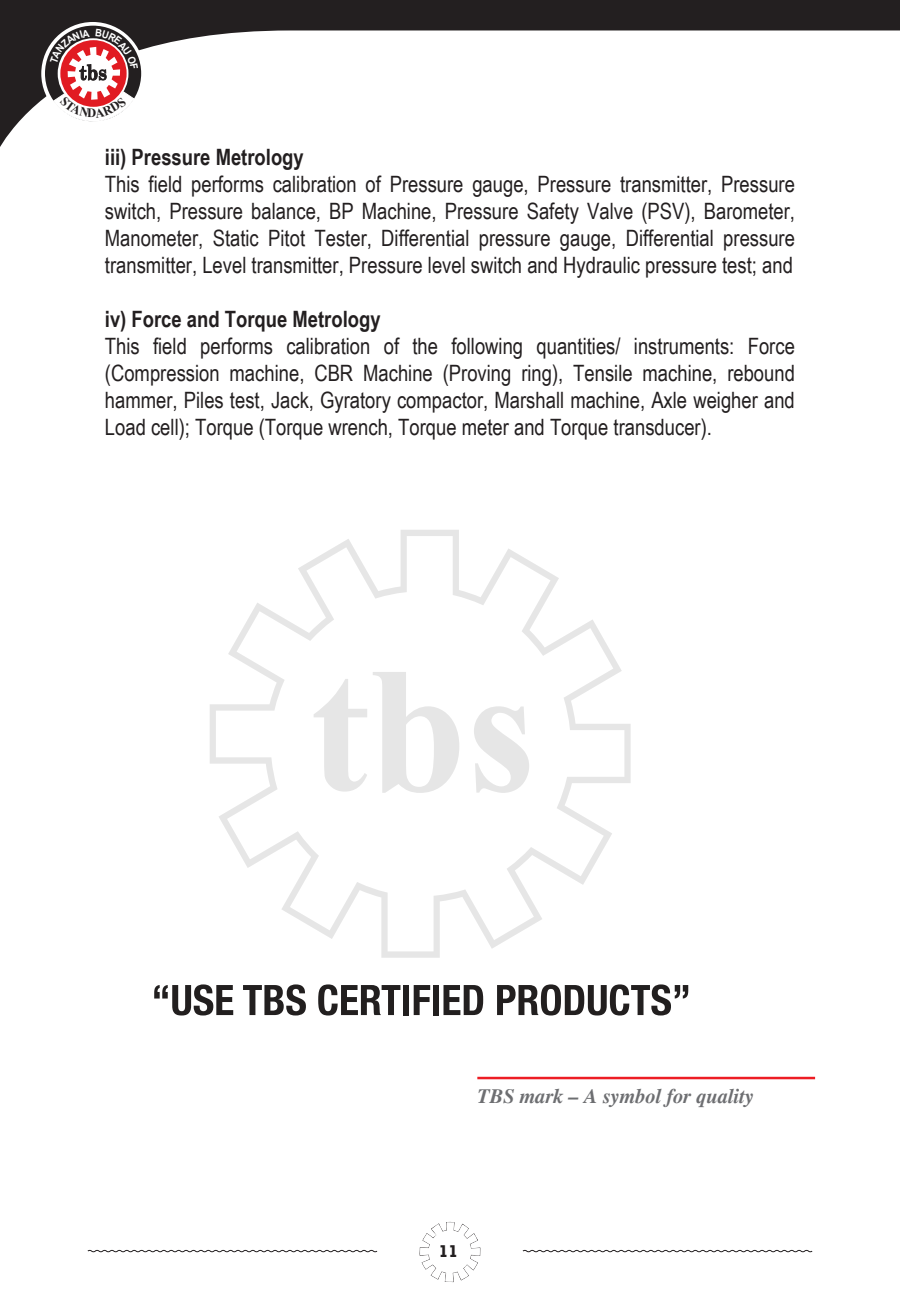
<style>
.page{position:relative;width:900px;height:1312px;background:#fff}
.page>*{position:absolute;margin:0;border:0;box-sizing:border-box;transform-origin:0 0}
.t1{font:22.5px/27px "Arial Narrow";color:#231f20;text-align:justify}
.t2{font:700 22.5px "Arial Narrow";color:#231f20}
.t3{font:italic 700 20.25px "Times";color:#6d6e71}
.t4{font:700 17.5px "Rockwell";color:#231f20}
</style>
<div class="page">
<svg style="left:87px;top:1249px;width:291px;height:3px"></svg>
<svg style="left:522px;top:1249px;width:291px;height:3px"></svg>
<svg style="left:420px;top:1221px;width:60px;height:60px"></svg>
<svg style="left:0;top:0;width:900px;height:147px"></svg>
<div style="left:434px;top:1236px;width:33px;height:30px;background:#fff;border-radius:50%"></div>
<div style="left:41px;top:22px;width:103px;height:103px;background:#fff;border-radius:50%"></div>
<hr style="left:477px;top:1076px;width:338px;height:2px;background:#ed1d24">
<svg style="left:154px;top:984px;width:79px;height:31px"></svg>
<svg style="left:243px;top:984px;width:63px;height:31px"></svg>
<svg style="left:318px;top:984px;width:82px;height:31px"></svg>
<div style="left:403px;top:984px;width:6px;height:30px;background:#221f1f"></div>
<svg style="left:414px;top:985px;width:16px;height:29px"></svg>
<div style="left:433px;top:984px;width:6px;height:30px;background:#221f1f"></div>
<svg style="left:444px;top:985px;width:39px;height:29px"></svg>
<svg style="left:497px;top:984px;width:191px;height:31px"></svg>
<svg style="left:210px;top:530px;width:421px;height:427px"></svg>
<svg style="left:314px;top:678px;width:53px;height:113px"></svg>
<svg style="left:373px;top:671px;width:86px;height:121px"></svg>
<svg style="left:474px;top:706px;width:55px;height:86px"></svg>
<svg style="left:45px;top:26px;width:96px;height:96px"></svg>
<p class="t2" style="left:105px;top:140px;width:200px">iii) Pressure Metrology</p>
<p class="t1" style="left:105px;top:170px;width:692px">This field performs calibration of Pressure gauge, Pressure transmitter, Pressure switch, Pressure balance, BP Machine, Pressure Safety Valve (PSV), Barometer, Manometer, Static Pitot Tester, Differential pressure gauge, Differential pressure transmitter, Level transmitter, Pressure level switch and Hydraulic pressure test; and</p>
<p class="t2" style="left:105px;top:302px;width:277px">iv) Force and Torque Metrology</p>
<p class="t1" style="left:105px;top:332px;width:692px">This field performs calibration of the following quantities/ instruments: Force (Compression machine, CBR Machine (Proving ring), Tensile machine, rebound hammer, Piles test, Jack, Gyratory compactor, Marshall machine, Axle weigher and Load cell); Torque (Torque wrench, Torque meter and Torque transducer).</p>
<p class="t3" style="left:477px;top:1084px;width:278px">TBS mark – A symbol for quality</p>
<p class="t4" style="left:439px;top:1240px;width:21px">11</p>
<p class="t4" style="left:446px;top:1241px;width:21px">11</p>
</div>
